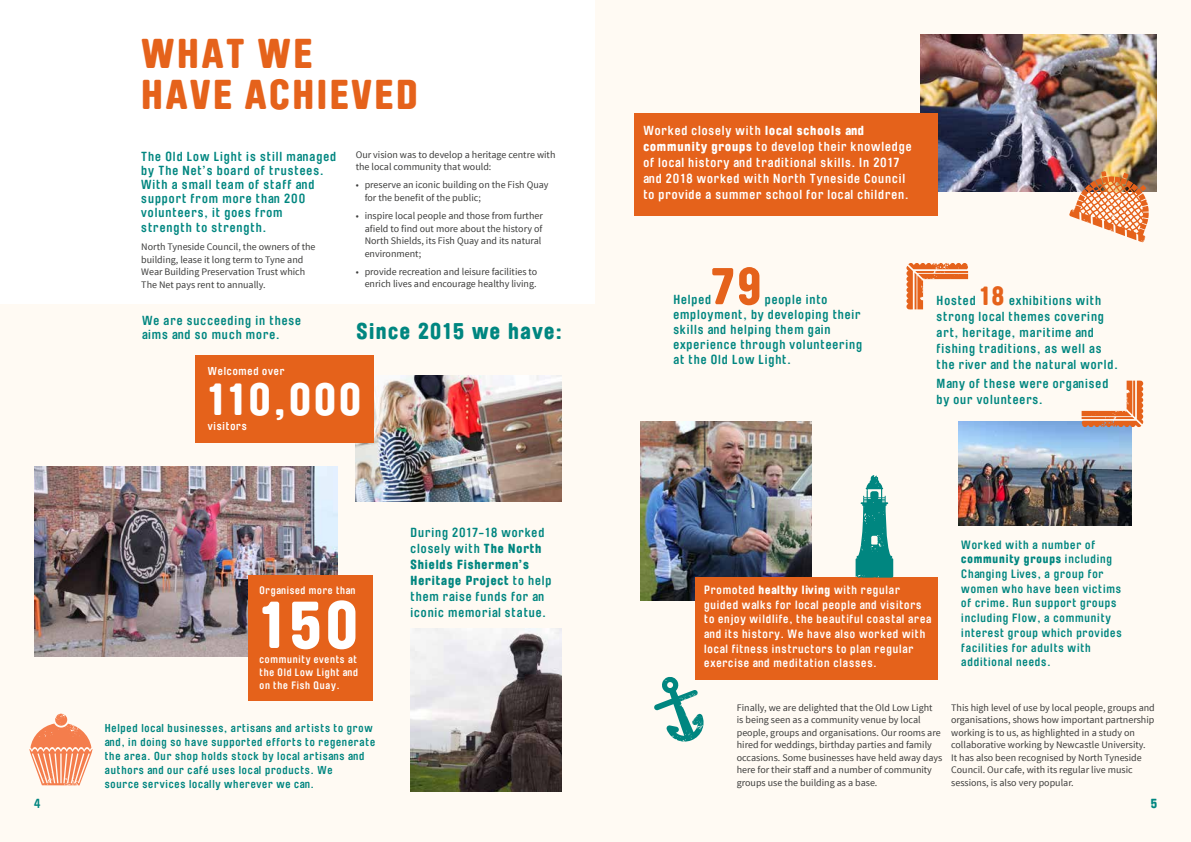
<style>
.page{position:relative;width:1191px;height:842px;background:#fff}
.page>*{position:absolute;margin:0;border:0;box-sizing:border-box;transform-origin:0 0}
.t1{font:900 65.3px "Brauer Neue";color:#fff}
.t2{font:900 51px "Brauer Neue";color:#e5621b}
.t3{font:900 44.5px "Brauer Neue";letter-spacing:.07em;color:#fff}
.t4{font:900 41.2px/41.2px "Brauer Neue";letter-spacing:.065em;color:#e5621b}
.t5{font:900 22.5px "Brauer Neue";letter-spacing:.07em;color:#008680}
.t6{font:700 13px/16px "Brauer Neue";letter-spacing:.07em;color:#008680}
.t7{font:700 13px/16px "Brauer Neue";letter-spacing:.07em;color:#fff}
.t8{font:900 13px "Brauer Neue";color:#008680}
.t9{font:700 11.9px/14.6px "Brauer Neue";letter-spacing:.07em;color:#fff}
.t10{font:700 11.9px/14.7px "Brauer Neue";letter-spacing:.07em;color:#008680}
.t11{font:700 11.4px/14px "Brauer Neue";letter-spacing:.07em;color:#008680}
.t12{font:700 11.3px "Brauer Neue";letter-spacing:.07em;color:#fff}
.t13{font:700 10.6px/13.1px "Brauer Neue";letter-spacing:.07em;color:#fff;text-align:justify}
.t14{font:10px/12.5px "Source Sans Pro";color:#3c3c3b}
.s1{font-weight:900}
.s2{font-weight:900;font-size:26px;color:#e5621b}
</style>
<div class="page">
<div style="left:0;top:305px;width:1191px;height:537px;background:#fffaf3"></div>
<div style="left:595px;top:0;width:596px;height:842px;background:#fffaf3"></div>
<img style="left:34px;top:467px;width:303px;height:189px">
<div style="left:248px;top:576px;width:125px;height:125px;background:#e5621b"></div>
<img style="left:355px;top:376px;width:206px;height:125px">
<div style="left:196px;top:355px;width:178px;height:88px;background:#e5621b"></div>
<img style="left:410px;top:628px;width:151px;height:164px">
<svg style="left:29px;top:714px;width:64px;height:72px"></svg>
<img style="left:640px;top:421px;width:171px;height:180px">
<div style="left:695px;top:578px;width:242px;height:102px;background:#e5621b"></div>
<img style="left:920px;top:34px;width:236px;height:158px">
<div style="left:634px;top:113px;width:303px;height:102px;background:#e5621b"></div>
<img style="left:1069px;top:171px;width:79px;height:72px">
<svg style="left:654px;top:676px;width:50px;height:66px"></svg>
<svg style="left:906px;top:263px;width:62px;height:47px"></svg>
<svg style="left:855px;top:475px;width:38px;height:103px"></svg>
<img style="left:958px;top:421px;width:173px;height:105px">
<svg style="left:1081px;top:380px;width:62px;height:47px"></svg>
<h3 class="t4" style="left:141px;top:33px;width:278px">WHAT WE<br>HAVE ACHIEVED</h3>
<h3 class="t6" style="left:141px;top:149px;width:196px;line-height:14.2px">The Old Low Light is still managed by The Net’s board of trustees.<br>With a small team of staff and support from more than 200 volunteers, it goes from strength to strength.</h3>
<p class="t14" style="left:141px;top:241px;width:176px">North Tyneside Council, the owners of the building, lease it long term to Tyne and Wear Building Preservation Trust which The Net pays rent to annually.</p>
<p class="t14" style="left:356px;top:148px;width:201px">Our vision was to develop a heritage centre with the local community that would:</p>
<p class="t14" style="left:365px;top:179px;width:185px;text-indent:-9px">• preserve an iconic building on the Fish Quay for the benefit of the public;</p>
<p class="t14" style="left:365px;top:210px;width:180px;text-indent:-9px">• inspire local people and those from further afield to find out more about the history of North Shields, its Fish Quay and its natural environment;</p>
<p class="t14" style="left:356px;top:265px;width:183px;text-align:right">• provide recreation and leisure facilities to enrich lives and encourage healthy living.</p>
<h3 class="t6" style="left:142px;top:314px;width:161px;line-height:14px">We are succeeding in these aims and so much more.</h3>
<h3 class="t5" style="left:356px;top:318px;width:207px">Since 2015 we have:</h3>
<p class="t12" style="left:208px;top:365px;width:78px">Welcomed over</p>
<h3 class="t3" style="left:208px;top:373px;width:155px">110,000</h3>
<p class="t12" style="left:208px;top:420px;width:40px">visitors</p>
<p class="t13" style="left:259px;top:584px;width:97px">Organised more than</p>
<h1 class="t1" style="left:259px;top:587px;width:100px">150</h1>
<p class="t13" style="left:259px;top:653px;width:100px">community events at the Old Low Light and on the Fish Quay.</p>
<p class="t11" style="left:105px;top:721px;width:272px">Helped local businesses, artisans and artists to grow and, in doing so have supported efforts to regenerate the area. Our shop holds stock by local artisans and authors and our café uses local products. We<br>source services locally wherever we can.</p>
<h3 class="t6" style="left:410px;top:525px;width:142px">During 2017-18 worked closely with <span class="s1">The North<br>Shields Fishermen’s<br>Heritage Project</span> to help them raise funds for an iconic memorial statue.</h3>
<h3 class="t7" style="left:643px;top:122px;width:270px">Worked closely with <span class="s1">local schools and community groups</span> to develop their knowledge of local history and traditional skills. In 2017 and 2018 worked with North Tyneside Council to provide a summer school for local children.</h3>
<h2 class="t2" style="left:712px;top:257px;width:51px">79</h2>
<h3 class="t6" style="left:673px;top:292px;width:190px;line-height:15px;text-indent:92px">people into employment, by developing their skills and helping them gain experience through volunteering at the Old Low Light.</h3>
<h3 class="t6" style="left:673px;top:292px;width:39px">Helped</h3>
<h3 class="t6" style="left:936px;top:292px;width:183px">Hosted <span class="s2">18</span> exhibitions with strong local themes covering art, heritage, maritime and fishing traditions, as well as the river and the natural world.</h3>
<h3 class="t6" style="left:936px;top:375px;width:173px">Many of these were organised by our volunteers.</h3>
<p class="t9" style="left:704px;top:583px;width:229px">Promoted <span class="s1">healthy living</span> with regular guided walks for local people and visitors to enjoy wildlife, the beautiful coastal area and its history. We have also worked with local fitness instructors to plan regular exercise and meditation classes.</p>
<p class="t10" style="left:961px;top:537px;width:162px">Worked with a number of <span class="s1">community groups</span> including<br>Changing Lives, a group for women who have been victims of crime. Run support groups including Flow, a community interest group which provides facilities for adults with additional needs.</p>
<p class="t14" style="left:737px;top:701px;width:207px">Finally, we are delighted that the Old Low Light<br>is being seen as a community venue by local people, groups and organisations. Our rooms are hired for weddings, birthday parties and family occasions. Some businesses have held away days here for their staff and a number of community groups use the building as a base.</p>
<p class="t14" style="left:951px;top:701px;width:205px">This high level of use by local people, groups and organisations, shows how important partnership working is to us, as highlighted in a study on collaborative working by Newcastle University.<br>It has also been recognised by North Tyneside Council. Our cafe, with its regular live music sessions, is also very popular.</p>
<h3 class="t6" style="left:34px;top:795px;width:8px">4</h3>
<h3 class="t8" style="left:1150px;top:796px;width:8px">5</h3>
</div>
